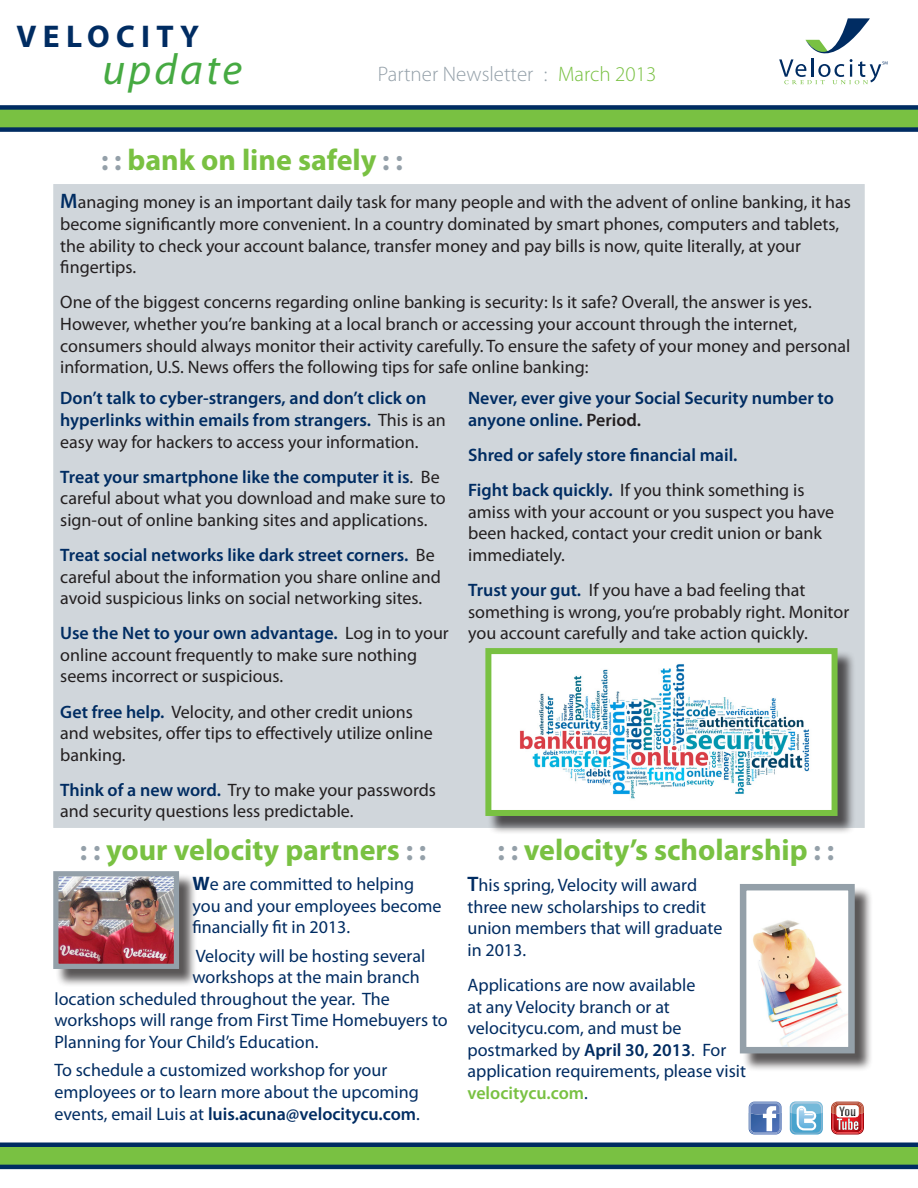
<style>
.page{position:relative;width:918px;height:1188px;background:#fff}
.page>*{position:absolute;margin:0;border:0;box-sizing:border-box;transform-origin:0 0}
.t1{font:italic 43.5px "Myriad Pro";letter-spacing:.07em;color:#46aa42}
.t2{font:700 31.5px "Myriad Pro";letter-spacing:.2em;color:#002c62}
.t3{font:700 30px "Myriad Pro";color:#79c142}
.t4{font:300 21px "Myriad Pro";color:#94a0a9}
.t5{font:18px/21.6px "Myriad Pro";color:#231f20}
.t6{font:18px/21.6px "Myriad Pro";color:#002c62}
.t7{font:600 18px/21.6px "Myriad Pro";color:#002c62}
.t8{font:600 18px "Myriad Pro";color:#79c142}
.s1{color:#79c142}
.s2{font-size:28.5px;color:#94a0a9}
.s3{font-weight:600;font-size:21px;color:#002c62}
.s4{font-weight:400;color:#231f20}
.s5{font-weight:600;color:#002c62}
.s6{color:#231f20}
.s7{font-weight:700;font-size:19.5px}
.s8{font-weight:600}
.s9{font-weight:600;font-size:21px}
.s10{font-weight:400;color:#002c62}
</style>
<div class="page">
<svg style="left:0;top:1143px;width:918px;height:26px"></svg>
<div style="left:53px;top:184px;width:812px;height:644px;background:#d0d6db;border:2px solid #d0d6db"></div>
<svg style="left:0;top:105px;width:918px;height:27px"></svg>
<svg style="left:779px;top:18px;width:109px;height:66px"></svg>
<svg style="left:749px;top:1102px;width:33px;height:33px"></svg>
<svg style="left:790px;top:1102px;width:33px;height:33px"></svg>
<svg style="left:790px;top:1102px;width:33px;height:32px"></svg>
<svg style="left:831px;top:1102px;width:33px;height:33px"></svg>
<div style="left:488px;top:650px;width:368px;height:184px;background:#231f20;opacity:.75"></div>
<img style="left:492px;top:655px;width:339px;height:154px">
<div style="left:485px;top:648px;width:353px;height:168px;border:6px solid #79c142"></div>
<div style="left:56px;top:873px;width:142px;height:115px;background:#231f20;opacity:.75"></div>
<img style="left:59px;top:877px;width:114px;height:86px">
<div style="left:53px;top:871px;width:126px;height:98px;border:5px solid #94a0a9"></div>
<div style="left:742px;top:886px;width:131px;height:186px;background:#231f20;opacity:.75"></div>
<img style="left:748px;top:892px;width:99px;height:153px">
<div style="left:740px;top:884px;width:115px;height:169px;border:7px solid #94a0a9"></div>
<p class="t2" style="left:17px;top:15px;width:184px">VELOCITY</p>
<p class="t1" style="left:102px;top:42px;width:141px">update</p>
<p class="t4" style="left:378px;top:62px;width:280px">Partner Newsletter : <span class="s1">March 2013</span></p>
<p class="t3" style="left:101px;top:140px;width:303px"><span class="s2">: :</span> bank on line safely <span class="s2">: :</span></p>
<p class="t5" style="left:60px;top:191px;width:792px"><span class="s3">M</span>anaging money is an important daily task for many people and with the advent of online banking, it has become significantly more convenient. In a country dominated by smart phones, computers and tablets, the ability to check your account balance, transfer money and pay bills is now, quite literally, at your fingertips.</p>
<p class="t5" style="left:60px;top:291px;width:792px">One of the biggest concerns regarding online banking is security: Is it safe? Overall, the answer is yes.<br>However, whether you’re banking at a local branch or accessing your account through the internet, consumers should always monitor their activity carefully. To ensure the safety of your money and personal information, U.S. News offers the following tips for safe online banking:</p>
<p class="t7" style="left:60px;top:387px;width:387px">Don’t talk to cyber-strangers, and don’t click on hyperlinks within emails from strangers. <span class="s4">This is an easy way for hackers to access your information.</span></p>
<p class="t5" style="left:60px;top:466px;width:387px"><span class="s5">Treat your smartphone like the computer it is</span>. Be careful about what you download and make sure to sign-out of online banking sites and applications.</p>
<p class="t5" style="left:60px;top:544px;width:382px"><span class="s5">Treat social networks like dark street corners.</span> Be careful about the information you share online and avoid suspicious links on social networking sites.</p>
<p class="t5" style="left:60px;top:622px;width:390px"><span class="s5">Use the Net to your own advantage.</span> Log in to your online account frequently to make sure nothing seems incorrect or suspicious.</p>
<p class="t5" style="left:60px;top:700px;width:374px"><span class="s5">Get free help.</span> Velocity, and other credit unions and websites, offer tips to effectively utilize online banking.</p>
<p class="t5" style="left:60px;top:779px;width:377px"><span class="s5">Think of a new word.</span> Try to make your passwords and security questions less predictable.</p>
<p class="t7" style="left:468px;top:387px;width:367px">Never, ever give your Social Security number to anyone online. <span class="s6">Period.</span></p>
<p class="t7" style="left:468px;top:444px;width:271px">Shred or safely store financial mail.</p>
<p class="t5" style="left:468px;top:479px;width:368px"><span class="s5">Fight back quickly.</span> If you think something is amiss with your account or you suspect you have been hacked, contact your credit union or bank immediately.</p>
<p class="t5" style="left:468px;top:579px;width:383px"><span class="s5">Trust your gut.</span> If you have a bad feeling that something is wrong, you’re probably right. Monitor you account carefully and take action quickly.</p>
<p class="t3" style="left:80px;top:830px;width:348px"><span class="s2">: :</span> your velocity partners <span class="s2">: :</span></p>
<p class="t6" style="left:193px;top:873px;width:251px"><span class="s7">W</span>e are committed to helping you and your employees become financially fit in 2013.</p>
<p class="t6" style="left:196px;top:944px;width:231px">Velocity will be hosting several</p>
<p class="t6" style="left:193px;top:966px;width:229px">workshops at the main branch</p>
<p class="t6" style="left:54px;top:988px;width:337px">location scheduled throughout the year. The</p>
<p class="t6" style="left:54px;top:1009px;width:395px">workshops will range from First Time Homebuyers to</p>
<p class="t6" style="left:54px;top:1031px;width:265px">Planning for Your Child’s Education.</p>
<p class="t6" style="left:54px;top:1059px;width:367px">To schedule a customized workshop for your employees or to learn more about the upcoming events, email Luis at <span class="s8">luis.acuna@velocitycu.com</span>.</p>
<p class="t3" style="left:498px;top:830px;width:338px"><span class="s2">: :</span> velocity’s scholarship <span class="s2">: :</span></p>
<p class="t6" style="left:467px;top:874px;width:257px"><span class="s9">T</span>his spring, Velocity will award three new scholarships to credit union members that will graduate in 2013.</p>
<p class="t6" style="left:467px;top:974px;width:280px">Applications are now available<br>at any Velocity branch or at velocitycu.com, and must be postmarked by <span class="s8">April 30, 2013</span>. For application requirements, please visit</p>
<p class="t8" style="left:467px;top:1082px;width:122px">velocitycu.com<span class="s10">.</span></p>
</div>
